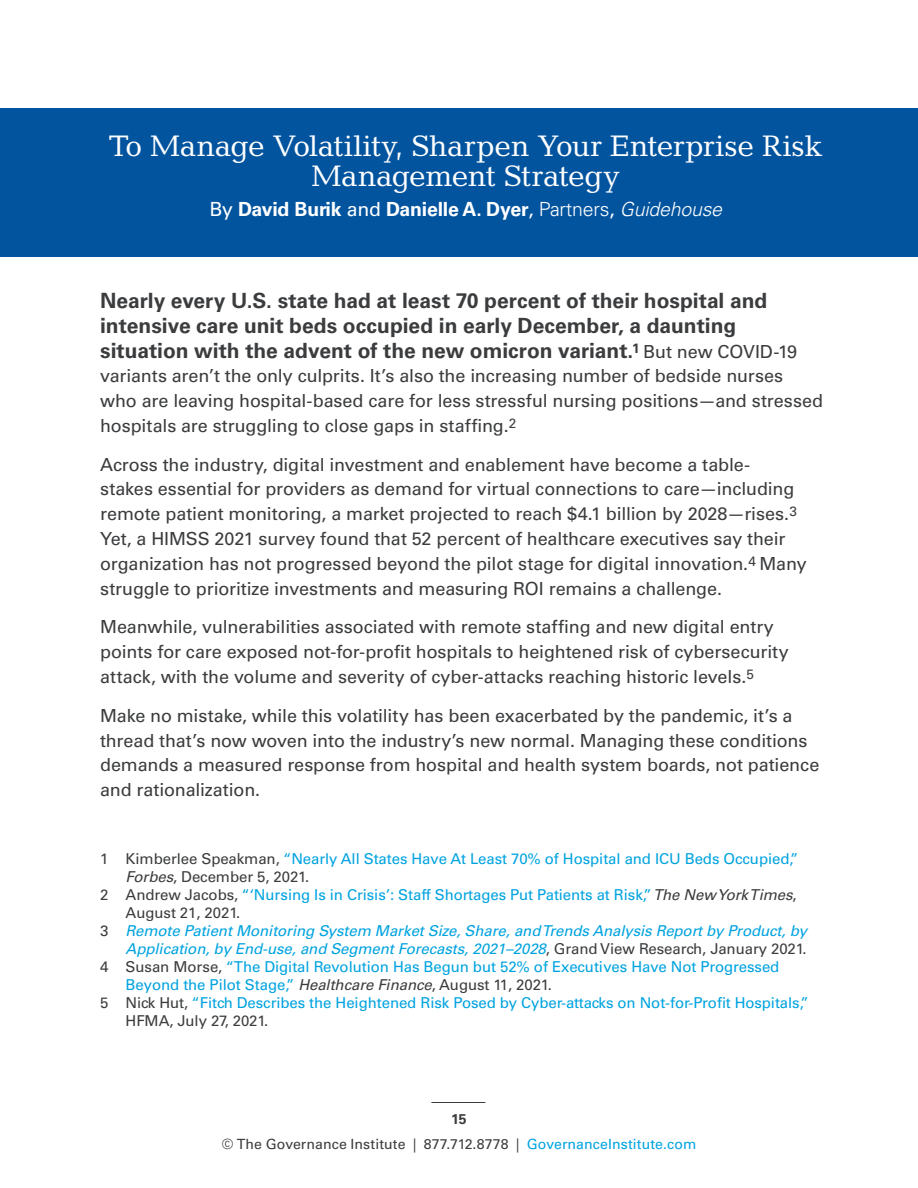
<style>
.page{position:relative;width:918px;height:1188px;background:#fff}
.page>*{position:absolute;margin:0;border:0;box-sizing:border-box;transform-origin:0 0}
.t1{font:30px/30px "Candida Std";letter-spacing:-.01em;color:#fff;text-align:center}
.t2{font:700 21px/24.9px "Univers LT Std";color:#3b3c3e}
.t3{font:700 19.5px "Univers LT Std";letter-spacing:-.01em;color:#fff}
.t4{font:18px/24.9px "Univers LT Std";letter-spacing:-.005em;color:#3b3c3e}
.t5{font:15px "Univers LT Std";letter-spacing:-.005em;color:#00a3e0}
.t6{font:italic 15px "Univers LT Std";letter-spacing:-.005em;color:#00a3e0}
.t7{font:15px "Univers LT Std";letter-spacing:-.005em;color:#3b3c3e}
.t8{font:14.1px/25.3px "Univers LT Std";letter-spacing:.005em;color:#3b3c3e;text-align:center}
.s1{font-weight:400}
.s2{font-weight:300}
.s3{font-weight:300;font-style:italic}
.s4{font-weight:400;font-size:18px}
.s5{color:#3b3c3e}
.s6{font-style:italic}
.s7{font-style:italic;color:#3b3c3e}
.s8{font-style:normal;color:#3b3c3e}
.s9{font-weight:700}
.s10{color:#00a3e0}
</style>
<div class="page">
<hr style="left:431px;top:1102px;width:54px;height:1px;background:#3b3c3e">
<div style="left:0;top:108px;width:918px;height:148px;background:#03549f"></div>
<h1 class="t1" style="left:109px;top:131px;width:716px">To Manage Volatility, Sharpen Your Enterprise Risk<br>Management Strategy</h1>
<p class="t3" style="left:209px;top:198px;width:514px"><span class="s1">By</span> David Burik <span class="s1">and</span> Danielle A. Dyer<span class="s1">,</span> <span class="s2">Partners</span><span class="s1">,</span> <span class="s3">Guidehouse</span></p>
<p class="t2" style="left:100px;top:288px;width:699px">Nearly every U.S. state had at least 70 percent of their hospital and intensive care unit beds occupied in early December, a daunting situation with the advent of the new omicron variant.<sup>1</sup> <span class="s4">But new COVID-19</span></p>
<p class="t4" style="left:100px;top:364px;width:724px">variants aren’t the only culprits. It’s also the increasing number of bedside nurses who are leaving hospital-based care for less stressful nursing positions—and stressed hospitals are struggling to close gaps in staffing.<sup>2</sup></p>
<p class="t4" style="left:100px;top:452px;width:708px">Across the industry, digital investment and enablement have become a table&shy;stakes essential for providers as demand for virtual connections to care—including remote patient monitoring, a market projected to reach $4.1 billion by 2028—rises.<sup>3<br></sup>Yet, a HIMSS 2021 survey found that 52 percent of healthcare executives say their organization has not progressed beyond the pilot stage for digital innovation.<sup>4</sup> Many struggle to prioritize investments and measuring ROI remains a challenge.</p>
<p class="t4" style="left:100px;top:615px;width:690px">Meanwhile, vulnerabilities associated with remote staffing and new digital entry points for care exposed not-for-profit hospitals to heightened risk of cybersecurity attack, with the volume and severity of cyber-attacks reaching historic levels.<sup>5</sup></p>
<p class="t4" style="left:100px;top:703px;width:721px">Make no mistake, while this volatility has been exacerbated by the pandemic, it’s a thread that’s now woven into the industry’s new normal. Managing these conditions demands a measured response from hospital and health system boards, not patience and rationalization.</p>
<p class="t5" style="left:100px;top:850px;width:700px"><span class="s5">1 Kimberlee Speakman,</span> “Nearly All States Have At Least 70% of Hospital and ICU Beds Occupied,”</p>
<p class="t7" style="left:126px;top:868px;width:185px"><span class="s6">Forbes</span>, December 5, 2021.</p>
<p class="t5" style="left:100px;top:886px;width:698px"><span class="s5">2 Andrew Jacobs,</span> “‘Nursing Is in Crisis’: Staff Shortages Put Patients at Risk,” <span class="s7">The New York Times</span><span class="s5">,</span></p>
<p class="t7" style="left:126px;top:904px;width:116px">August 21, 2021.</p>
<p class="t6" style="left:100px;top:922px;width:709px"><span class="s8">3</span> Remote Patient Monitoring System Market Size, Share, and Trends Analysis Report by Product, by</p>
<p class="t6" style="left:126px;top:940px;width:683px">Application, by End-use, and Segment Forecasts, 2021–2028<span class="s8">, Grand View Research, January 2021.</span></p>
<p class="t5" style="left:100px;top:958px;width:681px"><span class="s5">4 Susan Morse,</span> “The Digital Revolution Has Begun but 52% of Executives Have Not Progressed</p>
<p class="t5" style="left:126px;top:976px;width:428px">Beyond the Pilot Stage,” <span class="s7">Healthcare Finance</span><span class="s5">, August 11, 2021.</span></p>
<p class="t5" style="left:100px;top:994px;width:710px"><span class="s5">5 Nick Hut,</span> “Fitch Describes the Heightened Risk Posed by Cyber-attacks on Not-for-Profit Hospitals,”</p>
<p class="t7" style="left:126px;top:1012px;width:144px">HFMA, July 27, 2021.</p>
<p class="t8" style="left:222px;top:1107px;width:476px"><span class="s9">15<br></span>© The Governance Institute | 877.712.8778 | <span class="s10">GovernanceInstitute.com</span></p>
</div>
